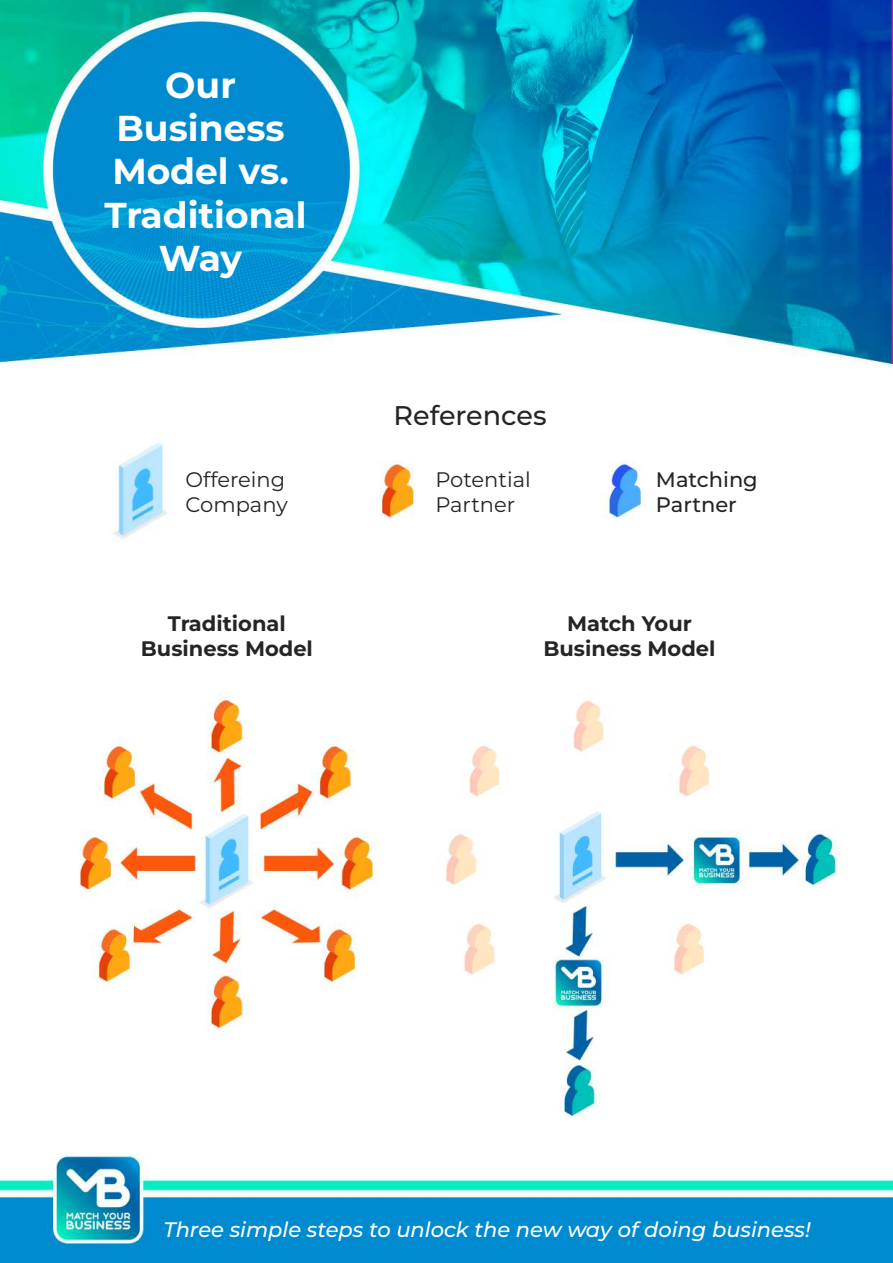
<style>
.page{position:relative;width:893px;height:1263px;background:#fff}
.page>*{position:absolute;margin:0;border:0;box-sizing:border-box;transform-origin:0 0}
.t1{font:700 36px/43.2px "Montserrat";color:#fff;text-align:center}
.t2{font:500 27px "Montserrat";color:#262424}
.t3{font:italic 500 21px "Montserrat";color:#fff}
.t4{font:700 21px/25.2px "Montserrat";color:#262424;text-align:center}
.t5{font:21px/25.2px "Montserrat";color:#262424}
.t6{font:500 21px/25.2px "Montserrat";color:#262424}
</style>
<div class="page">
<img style="left:0;top:0;width:893px;height:1263px">
<h1 class="t1" style="left:105px;top:63px;width:204px">Our<br>Business<br>Model vs.<br>Traditional<br>Way</h1>
<p class="t2" style="left:393px;top:397px;width:155px">References</p>
<p class="t5" style="left:186px;top:467px;width:104px">Offereing<br>Company</p>
<p class="t5" style="left:435px;top:467px;width:97px">Potential<br>Partner</p>
<p class="t6" style="left:656px;top:467px;width:103px">Matching<br>Partner</p>
<p class="t4" style="left:141px;top:611px;width:173px">Traditional<br>Business Model</p>
<p class="t4" style="left:543px;top:610px;width:173px">Match Your<br>Business Model</p>
<p class="t3" style="left:163px;top:1215px;width:649px">Three simple steps to unlock the new way of doing business!</p>
</div>
